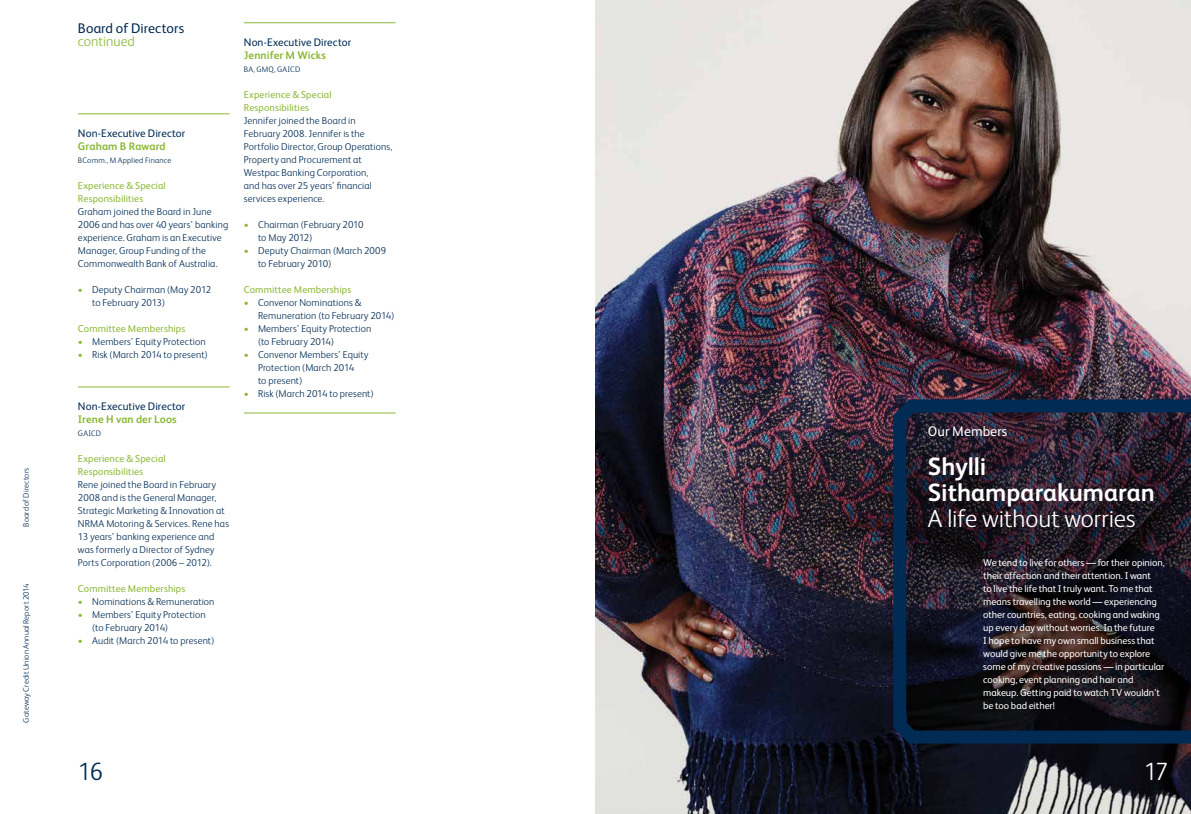
<style>
.page{position:relative;width:1191px;height:814px;background:#fff}
.page>*{position:absolute;margin:0;border:0;box-sizing:border-box;transform-origin:0 0}
.t1{font:700 25px/26px "FS Albert";color:#fff}
.t2{font:300 25px "FS Albert";color:#fff}
.t3{font:300 25px "FS Albert";color:#002b54}
.t4{font:14px "FS Albert";letter-spacing:.005em;color:#002b54}
.t5{font:14px "FS Albert";letter-spacing:.005em;color:#fff}
.t6{font:300 14px "FS Albert";color:#8bb836}
.t7{font:11px "FS Albert";letter-spacing:.01em;color:#002b54}
.t8{font:700 11px "FS Albert";letter-spacing:.01em;color:#8bb836}
.t9{font:300 10px/13px "FS Albert";letter-spacing:.01em;color:#002b54}
.t10{font:10px/13px "FS Albert";letter-spacing:-.005em;color:#fff}
.t11{font:10px/13px "FS Albert";letter-spacing:.01em;color:#8bb836}
.t12{font:300 8px "FS Albert";letter-spacing:.015em;color:#002b54}
.s1{color:#8bb836}
</style>
<div class="page">
<img style="left:595px;top:0;width:596px;height:814px">
<hr style="left:78px;top:113px;width:152px;height:1px;background:#8bb836">
<hr style="left:78px;top:386px;width:152px;height:1px;background:#8bb836">
<hr style="left:244px;top:22px;width:151px;height:1px;background:#8bb836">
<hr style="left:244px;top:412px;width:151px;height:1px;background:#8bb836">
<svg style="left:886px;top:393px;width:305px;height:357px;background:#1c1a27"></svg>
<p class="t12" style="left:21px;top:527px;width:61px;rotate:-90deg">Board of Directors</p>
<p class="t12" style="left:21px;top:722px;width:141px;rotate:-90deg">Gateway Credit Union Annual Report 2014</p>
<h2 class="t4" style="left:78px;top:19px;width:108px">Board of Directors</h2>
<h2 class="t6" style="left:78px;top:32px;width:59px">continued</h2>
<p class="t7" style="left:78px;top:126px;width:109px">Non-Executive Director</p>
<p class="t8" style="left:78px;top:138px;width:89px">Graham B Raward</p>
<p class="t12" style="left:78px;top:155px;width:95px">BComm., M Applied Finance</p>
<p class="t11" style="left:78px;top:178px;width:89px">Experience &amp; Special<br>Responsibilities</p>
<p class="t9" style="left:78px;top:204px;width:152px">Graham joined the Board in June<br>2006 and has over 40 years’ banking experience. Graham is an Executive<br>Manager, Group Funding of the<br>Commonwealth Bank of Australia.</p>
<p class="t9" style="left:92px;top:282px;width:120px;text-indent:-14px"><span class="s1">•</span> Deputy Chairman (May 2012 to February 2013)</p>
<p class="t11" style="left:78px;top:321px;width:109px">Committee Memberships</p>
<p class="t9" style="left:78px;top:334px;width:129px"><span class="s1">•</span> Members’ Equity Protection</p>
<p class="t9" style="left:78px;top:347px;width:131px"><span class="s1">•</span> Risk (March 2014 to present)</p>
<p class="t7" style="left:78px;top:399px;width:109px">Non-Executive Director</p>
<p class="t8" style="left:78px;top:411px;width:100px">Irene H van der Loos</p>
<p class="t12" style="left:78px;top:428px;width:25px">GAICD</p>
<p class="t11" style="left:78px;top:451px;width:89px">Experience &amp; Special<br>Responsibilities</p>
<p class="t9" style="left:78px;top:477px;width:153px">Rene joined the Board in February 2008 and is the General Manager, Strategic Marketing &amp; Innovation at NRMA Motoring &amp; Services. Rene has 13 years’ banking experience and was formerly a Director of Sydney Ports Corporation (2006 – 2012).</p>
<p class="t11" style="left:78px;top:581px;width:109px">Committee Memberships</p>
<p class="t9" style="left:78px;top:594px;width:138px"><span class="s1">•</span> Nominations &amp; Remuneration</p>
<p class="t9" style="left:92px;top:607px;width:115px;text-indent:-14px"><span class="s1">•</span> Members’ Equity Protection (to February 2014)</p>
<p class="t9" style="left:78px;top:633px;width:138px"><span class="s1">•</span> Audit (March 2014 to present)</p>
<p class="t7" style="left:244px;top:35px;width:109px">Non-Executive Director</p>
<p class="t8" style="left:244px;top:47px;width:84px">Jennifer M Wicks</p>
<p class="t12" style="left:244px;top:64px;width:58px">BA, GMQ, GAICD</p>
<p class="t11" style="left:244px;top:87px;width:89px">Experience &amp; Special<br>Responsibilities</p>
<p class="t9" style="left:244px;top:113px;width:150px">Jennifer joined the Board in<br>February 2008. Jennifer is the<br>Portfolio Director, Group Operations,<br>Property and Procurement at<br>Westpac Banking Corporation,<br>and has over 25 years’ financial services experience.</p>
<p class="t9" style="left:258px;top:217px;width:107px;text-indent:-14px"><span class="s1">•</span> Chairman (February 2010 to May 2012)</p>
<p class="t9" style="left:258px;top:243px;width:130px;text-indent:-14px"><span class="s1">•</span> Deputy Chairman (March 2009 to February 2010)</p>
<p class="t11" style="left:244px;top:282px;width:109px">Committee Memberships</p>
<p class="t9" style="left:258px;top:295px;width:138px;text-indent:-14px"><span class="s1">•</span> Convenor Nominations &amp;<br>Remuneration (to February 2014)</p>
<p class="t9" style="left:258px;top:321px;width:115px;text-indent:-14px"><span class="s1">•</span> Members’ Equity Protection (to February 2014)</p>
<p class="t9" style="left:258px;top:347px;width:112px;text-indent:-14px"><span class="s1">•</span> Convenor Members’ Equity<br>Protection (March 2014<br>to present)</p>
<p class="t9" style="left:244px;top:386px;width:131px"><span class="s1">•</span> Risk (March 2014 to present)</p>
<h1 class="t3" style="left:78px;top:755px;width:27px">16</h1>
<h2 class="t5" style="left:928px;top:422px;width:81px">Our Members</h2>
<h1 class="t1" style="left:928px;top:452px;width:228px">Shylli<br>Sithamparakumaran</h1>
<h1 class="t2" style="left:928px;top:502px;width:209px">A life without worries</h1>
<p class="t10" style="left:983px;top:555px;width:183px">We tend to live for others — for their opinion, their affection and their attention. I want<br>to live the life that I truly want. To me that means travelling the world — experiencing other countries, eating, cooking and waking up every day without worries. In the future<br>I hope to have my own small business that would give me the opportunity to explore some of my creative passions — in particular cooking, event planning and hair and makeup. Getting paid to watch TV wouldn’t be too bad either!</p>
<h1 class="t2" style="left:1143px;top:755px;width:26px">17</h1>
</div>
